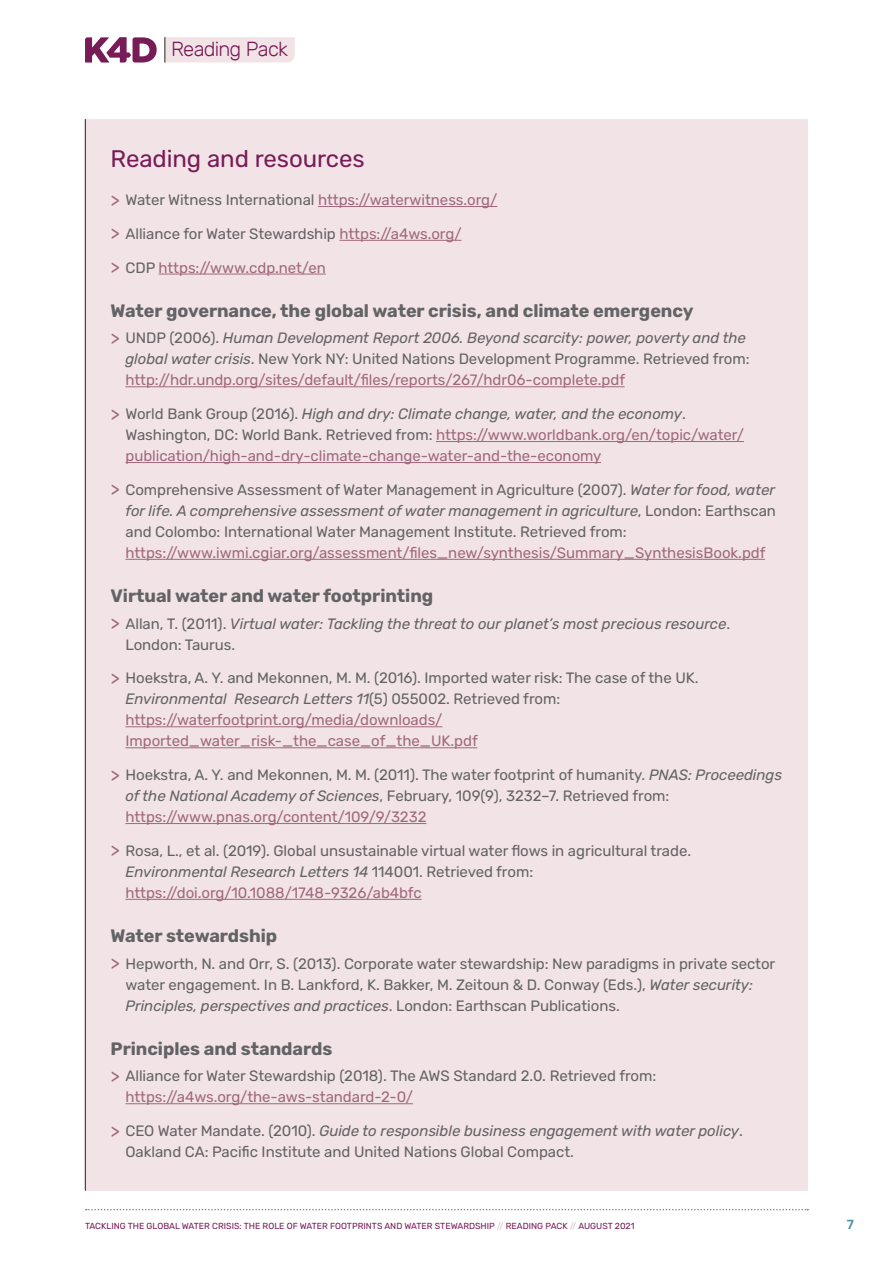
<style>
.page{position:relative;width:893px;height:1263px;background:#fff}
.page>*{position:absolute;margin:0;border:0;box-sizing:border-box;transform-origin:0 0}
.t1{font:24px "Rubik";letter-spacing:-.005em;color:#781b57}
.t2{font:300 20.25px "Rubik";letter-spacing:-.035em;color:#781b57}
.t3{font:700 18px "Rubik";letter-spacing:-.005em;color:#636366}
.t4{font:15px/21px "Rubik";letter-spacing:-.005em;color:#636366}
.t5{font:15px/21px "Rubik";letter-spacing:-.005em;color:#a0687d}
.t6{font:italic 15px/21px "Rubik";letter-spacing:-.005em;color:#636366}
.t7{font:500 13.2px "Rubik";color:#4a8fac}
.t8{font:8.7px "Rubik";color:#781b57}
.s1{font-size:18px;color:#a0687d}
.s2{color:#a0687d}
.s3{font-size:18px}
.s4{color:#636366}
.s5{font-style:normal;font-size:18px;color:#a0687d}
.s6{font-style:normal}
.s7{font-style:normal;color:#a0687d}
.s8{font-style:italic;color:#636366}
.s9{font-style:italic}
.s10{color:#d9bbc3}
</style>
<div class="page">
<svg style="left:86px;top:1209px;width:722px;height:1px"></svg>
<svg style="left:85px;top:37px;width:72px;height:26px"></svg>
<div style="left:165px;top:37px;width:130px;height:26px;background:#f2e4e6"></div>
<div style="left:85px;top:119px;width:723px;height:1072px;background:#f2e4e6"></div>
<hr style="left:318px;top:206px;width:179px;height:1px;background:#a0687d">
<hr style="left:339px;top:240px;width:122px;height:1px;background:#a0687d">
<hr style="left:159px;top:274px;width:167px;height:1px;background:#a0687d">
<hr style="left:125px;top:386px;width:500px;height:1px;background:#a0687d">
<hr style="left:436px;top:441px;width:308px;height:1px;background:#a0687d">
<hr style="left:125px;top:462px;width:476px;height:1px;background:#a0687d">
<hr style="left:125px;top:559px;width:640px;height:1px;background:#a0687d">
<hr style="left:125px;top:726px;width:317px;height:1px;background:#a0687d">
<hr style="left:125px;top:747px;width:352px;height:1px;background:#a0687d">
<hr style="left:125px;top:823px;width:301px;height:1px;background:#a0687d">
<hr style="left:125px;top:899px;width:297px;height:1px;background:#a0687d">
<hr style="left:125px;top:1103px;width:288px;height:1px;background:#a0687d">
<hr style="left:85px;top:119px;width:1px;height:1072px;background:#231f20">
<h2 class="t2" style="left:171px;top:37px;width:119px">Reading Pack</h2>
<h1 class="t1" style="left:111px;top:145px;width:256px">Reading and resources</h1>
<p class="t4" style="left:111px;top:190px;width:388px"><span class="s1">&gt;</span> Water Witness International <span class="s2">https://waterwitness.org/</span></p>
<p class="t4" style="left:111px;top:223px;width:352px"><span class="s1">&gt;</span> Alliance for Water Stewardship <span class="s2">https://a4ws.org/</span></p>
<p class="t5" style="left:111px;top:257px;width:217px"><span class="s3">&gt;</span> <span class="s4">CDP</span> https://www.cdp.net/en</p>
<p class="t3" style="left:111px;top:300px;width:584px">Water governance, the global water crisis, and climate emergency</p>
<p class="t6" style="left:125px;top:328px;width:626px;text-indent:-15px"><span class="s5">&gt;</span> <span class="s6">UNDP (2006).</span> Human Development Report 2006. Beyond scarcity: power, poverty and the global water crisis<span class="s6">. New York NY: United Nations Development Programme. Retrieved from: </span><span class="s7">http://hdr.undp.org/sites/default/files/reports/267/hdr06-complete.pdf</span></p>
<p class="t5" style="left:125px;top:404px;width:620px;text-indent:-15px"><span class="s3">&gt;</span> <span class="s4">World Bank Group (2016).</span> <span class="s8">High and dry: Climate change, water, and the economy</span><span class="s4">.<br>Washington, DC: World Bank. Retrieved from:</span> https://www.worldbank.org/en/topic/water/ publication/high-and-dry-climate-change-water-and-the-economy</p>
<p class="t4" style="left:125px;top:479px;width:652px;text-align:justify;text-indent:-15px"><span class="s1">&gt;</span> Comprehensive Assessment of Water Management in Agriculture (2007). <span class="s9">Water for food, water for life. A comprehensive assessment of water management in agriculture</span>, London: Earthscan and Colombo: International Water Management Institute. Retrieved from:</p>
<p class="t5" style="left:125px;top:542px;width:642px">https://www.iwmi.cgiar.org/assessment/files_new/synthesis/Summary_SynthesisBook.pdf</p>
<p class="t3" style="left:111px;top:585px;width:324px">Virtual water and water footprinting</p>
<p class="t6" style="left:125px;top:613px;width:606px;text-indent:-15px"><span class="s5">&gt;</span> <span class="s6">Allan, T. (2011).</span> Virtual water: Tackling the threat to our planet’s most precious resource<span class="s6">.<br>London: Taurus.</span></p>
<p class="t4" style="left:125px;top:668px;width:575px;text-indent:-15px"><span class="s1">&gt;</span> Hoekstra, A. Y. and Mekonnen, M. M. (2016). Imported water risk: The case of the UK.<br><span class="s9">Environmental Research Letters 11</span>(5) 055002. Retrieved from: <span class="s2">https://waterfootprint.org/media/downloads/ Imported_water_risk-_the_case_of_the_UK.pdf</span></p>
<p class="t4" style="left:125px;top:765px;width:658px;text-indent:-15px"><span class="s1">&gt;</span> Hoekstra, A. Y. and Mekonnen, M. M. (2011). The water footprint of humanity. <span class="s9">PNAS: Proceedings of the National Academy of Sciences</span>, February, 109(9), 3232–7. Retrieved from: <span class="s2">https://www.pnas.org/content/109/9/3232</span></p>
<p class="t4" style="left:125px;top:840px;width:567px;text-indent:-15px"><span class="s1">&gt;</span> Rosa, L., et al. (2019). Global unsustainable virtual water flows in agricultural trade.<br><span class="s9">Environmental Research Letters 14</span> 114001. Retrieved from: <span class="s2">https://doi.org/10.1088/1748-9326/ab4bfc</span></p>
<p class="t3" style="left:111px;top:925px;width:168px">Water stewardship</p>
<p class="t4" style="left:125px;top:953px;width:651px;text-indent:-15px"><span class="s1">&gt;</span> Hepworth, N. and Orr, S. (2013). Corporate water stewardship: New paradigms in private sector water engagement. In B. Lankford, K. Bakker, M. Zeitoun &amp; D. Conway (Eds.), <span class="s9">Water security:<br>Principles, perspectives and practices</span>. London: Earthscan Publications.</p>
<p class="t3" style="left:111px;top:1038px;width:223px">Principles and standards</p>
<p class="t4" style="left:125px;top:1066px;width:532px;text-indent:-15px"><span class="s1">&gt;</span> Alliance for Water Stewardship (2018). The AWS Standard 2.0. Retrieved from: <span class="s2">https://a4ws.org/the-aws-standard-2-0/</span></p>
<p class="t4" style="left:125px;top:1121px;width:619px;text-indent:-15px"><span class="s1">&gt;</span> CEO Water Mandate. (2010). <span class="s9">Guide to responsible business engagement with water policy</span>.<br>Oakland CA: Pacific Institute and United Nations Global Compact.</p>
<p class="t8" style="left:85px;top:1221px;width:551px">TACKLING THE GLOBAL WATER CRISIS: THE ROLE OF WATER FOOTPRINTS AND WATER STEWARDSHIP <span class="s10">//</span> READING PACK <span class="s10">//</span> AUGUST 2021</p>
<p class="t7" style="left:847px;top:1216px;width:9px">7</p>
</div>
